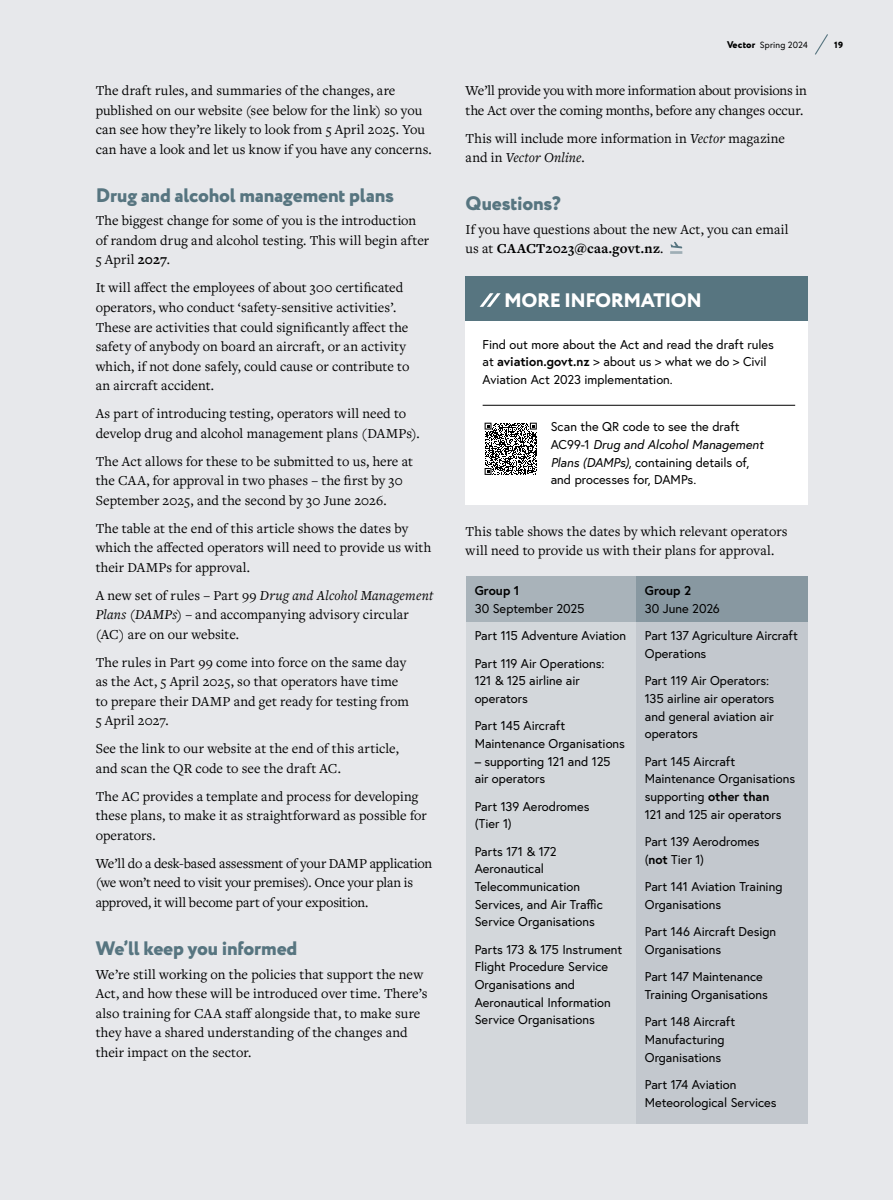
<style>
.page{position:relative;width:893px;height:1200px;background:#fff}
.page>*{position:absolute;margin:0;border:0;box-sizing:border-box;transform-origin:0 0}
.t1{font:800 19.5px "Circe";letter-spacing:-.01em;color:#577580}
.Sidebar_H1{font:800 19.5px "Circe";letter-spacing:-.02em;color:#fff}
.Body{font:14.25px/19.5px "Freight Text Pro";letter-spacing:.005em;color:#000}
.Body-2{font:14.25px/19.5px "Freight Text Pro";letter-spacing:-.015em;color:#000}
.Backmatter_body{font:12.75px/17.7px "Europa";letter-spacing:-.005em;color:#000}
.t2{font:9px "Europa";letter-spacing:.015em;color:#000}
.t3{font:800 9px "Circe";color:#000}
.s1{font-weight:700}
.s2{font-style:italic}
.s3{font-family:"Circe";font-weight:800;font-size:9.75px}
</style>
<div class="page">
<div style="left:0;top:0;width:893px;height:1199px;background:#e7e8eb"></div>
<div style="left:466px;top:276px;width:342px;height:45px;background:#577580"></div>
<div style="left:466px;top:321px;width:342px;height:184px;background:#fff"></div>
<hr style="left:483px;top:405px;width:312px;height:1px;background:#000">
<svg style="left:670px;top:242px;width:12px;height:11px"></svg>
<svg style="left:480px;top:293px;width:21px;height:14px"></svg>
<svg style="left:485px;top:422px;width:52px;height:53px"></svg>
<div style="left:466px;top:575px;width:170px;height:46px;background:#a9b3ba"></div>
<div style="left:636px;top:575px;width:172px;height:46px;background:#8898a1"></div>
<div style="left:466px;top:621px;width:170px;height:502px;background:#d3d7db"></div>
<div style="left:636px;top:621px;width:172px;height:502px;background:#c3c8ce"></div>
<svg style="left:815px;top:34px;width:13px;height:21px"></svg>
<p class="Body" style="left:96px;top:80px;width:338px">The draft rules, and summaries of the changes, are published on our website (see below for the link) so you can see how they’re likely to look from 5 April 2025. You can have a look and let us know if you have any concerns.</p>
<h2 class="t1" style="left:96px;top:182px;width:300px">Drug and alcohol management plans</h2>
<p class="Body" style="left:96px;top:210px;width:335px">The biggest change for some of you is the introduction of random drug and alcohol testing. This will begin after<br>5 April <span class="s1">2027</span>.</p>
<p class="Body" style="left:96px;top:277px;width:315px">It will affect the employees of about 300 certificated operators, who conduct ‘safety-sensitive activities’.<br>These are activities that could significantly affect the safety of anybody on board an aircraft, or an activity which, if not done safely, could cause or contribute to an aircraft accident.</p>
<p class="Body" style="left:96px;top:403px;width:325px">As part of introducing testing, operators will need to develop drug and alcohol management plans (DAMPs).</p>
<p class="Body" style="left:96px;top:450px;width:319px">The Act allows for these to be submitted to us, here at the CAA, for approval in two phases – the first by 30<br>September 2025, and the second by 30 June 2026.</p>
<p class="Body" style="left:96px;top:517px;width:337px">The table at the end of this article shows the dates by which the affected operators will need to provide us with their DAMPs for approval.</p>
<p class="Body" style="left:96px;top:584px;width:339px">A new set of rules – Part 99 <span class="s2">Drug and Alcohol Management<br>Plans (DAMPs) –</span> and accompanying advisory circular (AC) are on our website.</p>
<p class="Body" style="left:96px;top:651px;width:315px">The rules in Part 99 come into force on the same day as the Act, 5 April 2025, so that operators have time to prepare their DAMP and get ready for testing from 5 April 2027.</p>
<p class="Body" style="left:96px;top:738px;width:305px">See the link to our website at the end of this article, and scan the QR code to see the draft AC.</p>
<p class="Body" style="left:96px;top:785px;width:333px">The AC provides a template and process for developing these plans, to make it as straightforward as possible for operators.</p>
<p class="Body-2" style="left:96px;top:852px;width:338px">We’ll do a desk-based assessment of your DAMP application (we won’t need to visit your premises). Once your plan is approved, it will become part of your exposition.</p>
<h2 class="t1" style="left:96px;top:934px;width:203px">We’ll keep you informed</h2>
<p class="Body" style="left:96px;top:963px;width:333px">We’re still working on the policies that support the new Act, and how these will be introduced over time. There’s also training for CAA staff alongside that, to make sure they have a shared understanding of the changes and their impact on the sector.</p>
<p class="t2" style="left:727px;top:39px;width:82px"><span class="s3">Vector</span> Spring 2024</p>
<p class="t3" style="left:834px;top:38px;width:10px">19</p>
<p class="Body" style="left:466px;top:80px;width:343px">We’ll provide you with more information about provisions in the Act over the coming months, before any changes occur.</p>
<p class="Body" style="left:466px;top:128px;width:321px">This will include more information in <span class="s2">Vector</span> magazine and in <span class="s2">Vector Online</span>.</p>
<h2 class="t1" style="left:466px;top:190px;width:97px">Questions?</h2>
<p class="Body" style="left:466px;top:219px;width:325px">If you have questions about the new Act, you can email us at <span class="s1">CAACT2023@caa.govt.nz</span>.</p>
<p class="Sidebar_H1" style="left:504px;top:287px;width:200px">MORE INFORMATION</p>
<p class="Backmatter_body" style="left:483px;top:335px;width:293px">Find out more about the Act and read the draft rules at <span class="s1">aviation.govt.nz</span> &gt; about us &gt; what we do &gt; Civil<br>Aviation Act 2023 implementation.</p>
<p class="Backmatter_body" style="left:551px;top:417px;width:214px">Scan the QR code to see the draft<br>AC99-1 <span class="s2">Drug and Alcohol Management<br>Plans (DAMPs)</span>, containing details of, and processes for, DAMPs.</p>
<p class="Body" style="left:466px;top:520px;width:323px">This table shows the dates by which relevant operators will need to provide us with their plans for approval.</p>
<p class="Backmatter_body" style="left:475px;top:581px;width:111px"><span class="s1">Group 1<br></span>30 September 2025</p>
<p class="Backmatter_body" style="left:645px;top:581px;width:77px"><span class="s1">Group 2<br></span>30 June 2026</p>
<p class="Backmatter_body" style="left:475px;top:626px;width:153px">Part 115 Adventure Aviation</p>
<p class="Backmatter_body" style="left:475px;top:654px;width:131px">Part 119 Air Operations:<br>121 &amp; 125 airline air operators</p>
<p class="Backmatter_body" style="left:475px;top:716px;width:152px">Part 145 Aircraft<br>Maintenance Organisations</p>
<p class="Backmatter_body" style="left:475px;top:752px;width:137px">– supporting 121 and 125 air operators</p>
<p class="Backmatter_body" style="left:475px;top:797px;width:116px">Part 139 Aerodromes (Tier 1)</p>
<p class="Backmatter_body" style="left:475px;top:842px;width:130px">Parts 171 &amp; 172<br>Aeronautical<br>Telecommunication<br>Services, and Air Traffic<br>Service Organisations</p>
<p class="Backmatter_body" style="left:475px;top:940px;width:149px">Parts 173 &amp; 175 Instrument<br>Flight Procedure Service<br>Organisations and<br>Aeronautical Information<br>Service Organisations</p>
<p class="Backmatter_body" style="left:645px;top:626px;width:155px">Part 137 Agriculture Aircraft<br>Operations</p>
<p class="Backmatter_body" style="left:645px;top:671px;width:131px">Part 119 Air Operators:<br>135 airline air operators and general aviation air operators</p>
<p class="Backmatter_body" style="left:645px;top:752px;width:152px">Part 145 Aircraft<br>Maintenance Organisations supporting <span class="s1">other than<br></span>121 and 125 air operators</p>
<p class="Backmatter_body" style="left:645px;top:832px;width:116px">Part 139 Aerodromes (<span class="s1">not</span> Tier 1)</p>
<p class="Backmatter_body" style="left:645px;top:877px;width:139px">Part 141 Aviation Training<br>Organisations</p>
<p class="Backmatter_body" style="left:645px;top:922px;width:133px">Part 146 Aircraft Design<br>Organisations</p>
<p class="Backmatter_body" style="left:645px;top:967px;width:125px">Part 147 Maintenance<br>Training Organisations</p>
<p class="Backmatter_body" style="left:645px;top:1012px;width:92px">Part 148 Aircraft<br>Manufacturing<br>Organisations</p>
<p class="Backmatter_body" style="left:645px;top:1075px;width:133px">Part 174 Aviation<br>Meteorological Services</p>
</div>
